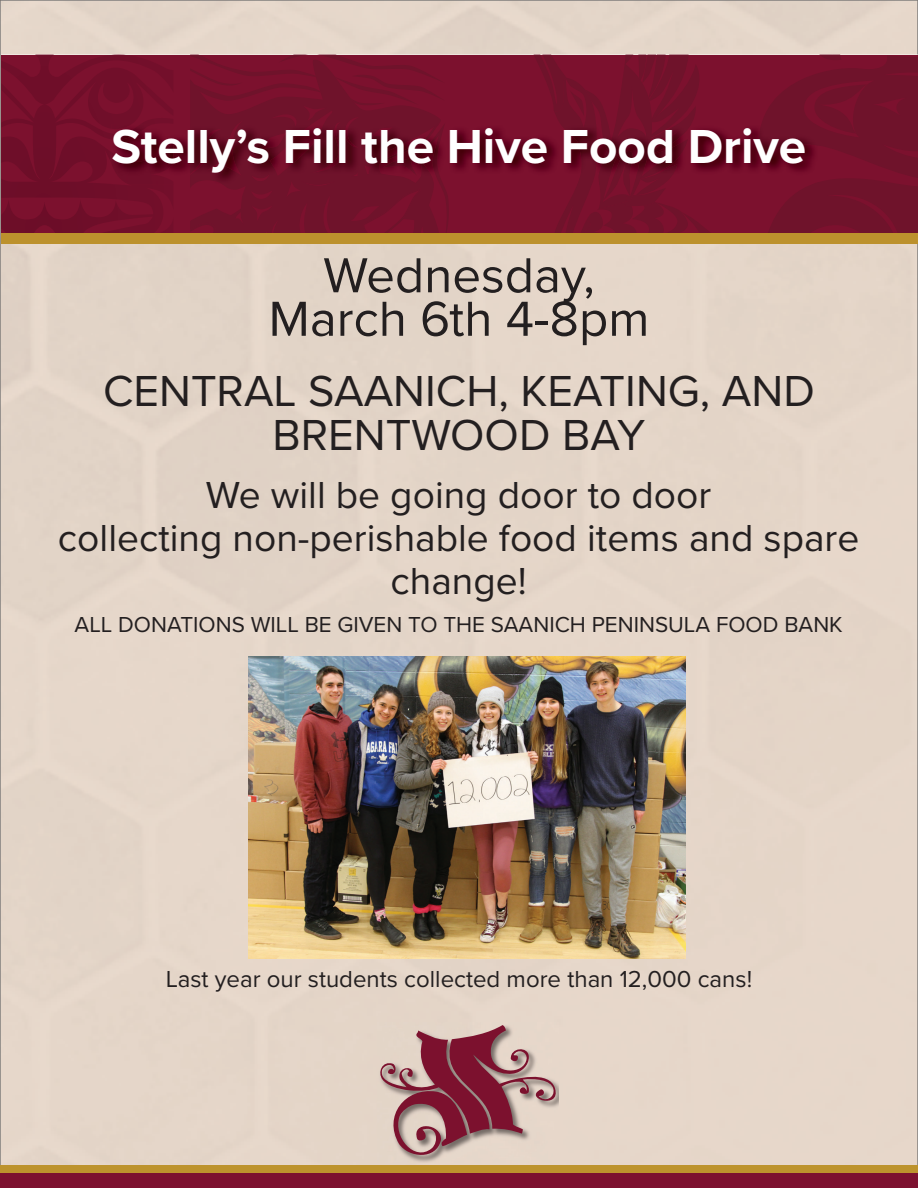
<style>
.page{position:relative;width:918px;height:1188px;background:#fff}
.page>*{position:absolute;margin:0;border:0;box-sizing:border-box;transform-origin:0 0}
.t1{font:51px/43.5px "Proxima Nova";color:#231f20;text-align:center}
.t2{font:700 49.5px "Proxima Nova";color:#fff}
.t3{font:45px/43.5px "Proxima Nova";color:#231f20;text-align:center}
.t4{font:39px/43.5px "Proxima Nova";color:#231f20;text-align:center}
.t5{font:24px "Proxima Nova";color:#231f20}
.t6{font:22.5px "Proxima Nova";color:#231f20}
</style>
<div class="page">
<div style="left:0;top:0;width:918px;height:1166px;background:#e4d5c8"></div>
<div style="left:1px;top:55px;width:917px;height:184px;background:#7c112e"></div>
<svg style="left:1px;top:55px;width:154px;height:178px"></svg>
<svg style="left:762px;top:55px;width:156px;height:178px"></svg>
<svg style="left:190px;top:55px;width:159px;height:5px"></svg>
<svg style="left:190px;top:60px;width:251px;height:173px;fill:#6f132b"></svg>
<svg style="left:190px;top:223px;width:26px;height:10px"></svg>
<div style="left:1px;top:233px;width:917px;height:11px;background:#bc912d"></div>
<img style="left:111px;top:124px;width:62px;height:61px">
<img style="left:758px;top:124px;width:61px;height:61px">
<img style="left:190px;top:124px;width:168px;height:61px">
<svg style="left:358px;top:121px;width:93px;height:112px"></svg>
<svg style="left:534px;top:55px;width:184px;height:178px"></svg>
<img style="left:601px;top:124px;width:19px;height:37px">
<img style="left:611px;top:151px;width:26px;height:34px">
<img style="left:378px;top:1022px;width:181px;height:3px">
<svg style="left:377px;top:1025px;width:182px;height:138px;background:#b78b8c"></svg>
<div style="left:0;top:1173px;width:918px;height:15px;background:#7c112f"></div>
<div style="left:0;top:1166px;width:918px;height:7px;background:#bd932d"></div>
<img style="left:248px;top:656px;width:438px;height:302px">
<p class="t2" style="left:112px;top:109px;width:696px">Stelly’s Fill the Hive Food Drive</p>
<h1 class="t1" style="left:269px;top:251px;width:382px">Wednesday,<br>March 6th 4-8pm</h1>
<p class="t3" style="left:103px;top:368px;width:713px">CENTRAL SAANICH, KEATING, AND<br>BRENTWOOD BAY</p>
<p class="t4" style="left:58px;top:471px;width:803px">We will be going door to door<br>collecting non-perishable food items and spare change!</p>
<p class="t6" style="left:75px;top:607px;width:770px">ALL DONATIONS WILL BE GIVEN TO THE SAANICH PENINSULA FOOD BANK</p>
<p class="t5" style="left:166px;top:961px;width:588px">Last year our students collected more than 12,000 cans!</p>
</div>
